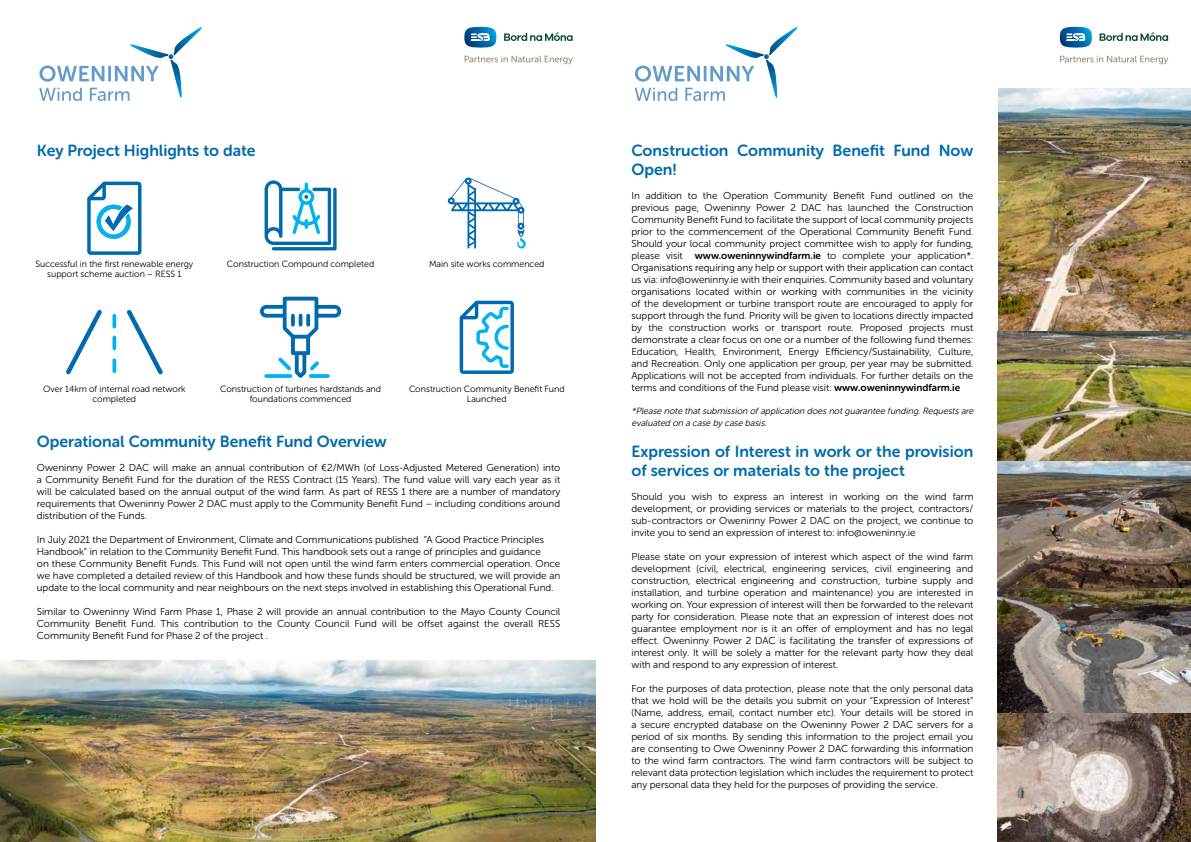
<style>
.page{position:relative;width:1191px;height:842px;background:#fff}
.page>*{position:absolute;margin:0;border:0;box-sizing:border-box;transform-origin:0 0}
.t1{font:16px/19.2px "Museo Sans Rounded 700";color:#006aad}
.t2{font:10px/12px "Museo Sans Rounded 300";color:#000;text-align:justify}
.t3{font:9px/10.8px "Museo Sans Rounded 300";color:#000;text-align:center}
.t4{font:italic 9px/12px "Museo Sans Rounded 300";color:#000}
.s1{font-family:"Museo Sans Rounded 700"}
</style>
<div class="page">
<svg style="left:39px;top:27px;width:163px;height:74px"></svg>
<svg style="left:504px;top:32px;width:68px;height:9px"></svg>
<svg style="left:464px;top:56px;width:109px;height:8px"></svg>
<svg style="left:464px;top:27px;width:32px;height:21px"></svg>
<svg style="left:635px;top:27px;width:163px;height:74px"></svg>
<svg style="left:1099px;top:32px;width:69px;height:9px"></svg>
<svg style="left:1060px;top:56px;width:108px;height:8px"></svg>
<svg style="left:1060px;top:27px;width:31px;height:21px"></svg>
<svg style="left:127px;top:310px;width:36px;height:64px"></svg>
<svg style="left:112px;top:314px;width:4px;height:14px"></svg>
<svg style="left:112px;top:336px;width:4px;height:14px"></svg>
<svg style="left:112px;top:358px;width:4px;height:15px"></svg>
<svg style="left:66px;top:310px;width:36px;height:64px"></svg>
<svg style="left:260px;top:297px;width:82px;height:81px"></svg>
<svg style="left:459px;top:301px;width:55px;height:73px"></svg>
<svg style="left:264px;top:180px;width:72px;height:70px"></svg>
<svg style="left:448px;top:178px;width:78px;height:71px"></svg>
<svg style="left:87px;top:182px;width:54px;height:73px"></svg>
<img style="left:997px;top:588px;width:194px;height:254px">
<img style="left:997px;top:88px;width:194px;height:500px">
<img style="left:0;top:660px;width:595px;height:182px">
<h1 class="t1" style="left:37px;top:141px;width:220px">Key Project Highlights to date</h1>
<p class="t3" style="left:35px;top:258px;width:159px">Successful in the first renewable energy</p>
<p class="t3" style="left:227px;top:258px;width:149px">Construction Compound completed</p>
<p class="t3" style="left:429px;top:258px;width:117px">Main site works commenced</p>
<p class="t3" style="left:47px;top:269px;width:136px">support scheme auction – RESS 1</p>
<p class="t3" style="left:43px;top:383px;width:144px">Over 14km of internal road network completed</p>
<p class="t3" style="left:220px;top:383px;width:162px">Construction of turbines hardstands and foundations commenced</p>
<p class="t3" style="left:409px;top:383px;width:157px">Construction Community Benefit Fund<br>Launched</p>
<h1 class="t1" style="left:37px;top:432px;width:351px">Operational Community Benefit Fund Overview</h1>
<p class="t2" style="left:37px;top:462px;width:525px">Oweninny Power 2 DAC will make an annual contribution of €2/MWh (of Loss-Adjusted Metered Generation) into a Community Benefit Fund for the duration of the RESS Contract (15 Years). The fund value will vary each year as it will be calculated based on the annual output of the wind farm. As part of RESS 1 there are a number of mandatory requirements that Oweninny Power 2 DAC must apply to the Community Benefit Fund – including conditions around distribution of the Funds.</p>
<p class="t2" style="left:37px;top:534px;width:525px;text-align:left">In July 2021 the Department of Environment, Climate and Communications published “A Good Practice Principles Handbook” in relation to the Community Benefit Fund. This handbook sets out a range of principles and guidance<br>on these Community Benefit Funds. This Fund will not open until the wind farm enters commercial operation. Once we have completed a detailed review of this Handbook and how these funds should be structured, we will provide an update to the local community and near neighbours on the next steps involved in establishing this Operational Fund.</p>
<p class="t2" style="left:37px;top:606px;width:525px">Similar to Oweninny Wind Farm Phase 1, Phase 2 will provide an annual contribution to the Mayo County Council Community Benefit Fund. This contribution to the County Council Fund will be offset against the overall RESS Community Benefit Fund for Phase 2 of the project .</p>
<h1 class="t1" style="left:631px;top:141px;width:343px">Construction Community Benefit Fund Now<br>Open!</h1>
<p class="t2" style="left:631px;top:190px;width:343px">In addition to the Operation Community Benefit Fund outlined on the previous page, Oweninny Power 2 DAC has launched the Construction Community Benefit Fund to facilitate the support of local community projects prior to the commencement of the Operational Community Benefit Fund.<br>Should your local community project committee wish to apply for funding, please visit <span class="s1">www.oweninnywindfarm.ie</span> to complete your application*.<br>Organisations requiring any help or support with their application can contact us via: info@oweninny.ie with their enquiries. Community based and voluntary organisations located within or working with communities in the vicinity of the development or turbine transport route are encouraged to apply for support through the fund. Priority will be given to locations directly impacted by the construction works or transport route. Proposed projects must demonstrate a clear focus on one or a number of the following fund themes:<br>Education, Health, Environment, Energy Efficiency/Sustainability, Culture, and Recreation. Only one application per group, per year may be submitted.<br>Applications will not be accepted from individuals. For further details on the terms and conditions of the Fund please visit: <span class="s1">www.oweninnywindfarm.ie</span></p>
<p class="t4" style="left:631px;top:405px;width:345px">*Please note thatsubmission ofapplication doesnotguarantee funding.Requestsare evaluated on a case by case basis.</p>
<h1 class="t1" style="left:631px;top:442px;width:343px">Expression of Interest in work or the provision of services or materials to the project</h1>
<p class="t2" style="left:631px;top:491px;width:343px">Should you wish to express an interest in working on the wind farm development, or providing services or materials to the project, contractors/ sub-contractors or Oweninny Power 2 DAC on the project, we continue to invite you to send an expression of interest to: info@oweninny.ie</p>
<p class="t2" style="left:631px;top:551px;width:343px">Please state on your expression of interest which aspect of the wind farm development (civil, electrical, engineering services, civil engineering and construction, electrical engineering and construction, turbine supply and installation, and turbine operation and maintenance) you are interested in working on. Your expression of interest will then be forwarded to the relevant party for consideration. Please note that an expression of interest does not guarantee employment nor is it an offer of employment and has no legal effect. Oweninny Power 2 DAC is facilitating the transfer of expressions of interest only. It will be solely a matter for the relevant party how they deal with and respond to any expression of interest.</p>
<p class="t2" style="left:631px;top:683px;width:343px">For the purposes of data protection, please note that the only personal data that we hold will be the details you submit on your “Expression of Interest” (Name, address, email, contact number etc). Your details will be stored in a secure encrypted database on the Oweninny Power 2 DAC servers for a period of six months. By sending this information to the project email you are consenting to Owe Oweninny Power 2 DAC forwarding this information to the wind farm contractors. The wind farm contractors will be subject to relevant data protection legislation which includes the requirement to protect any personal data they held for the purposes of providing the service.</p>
</div>
